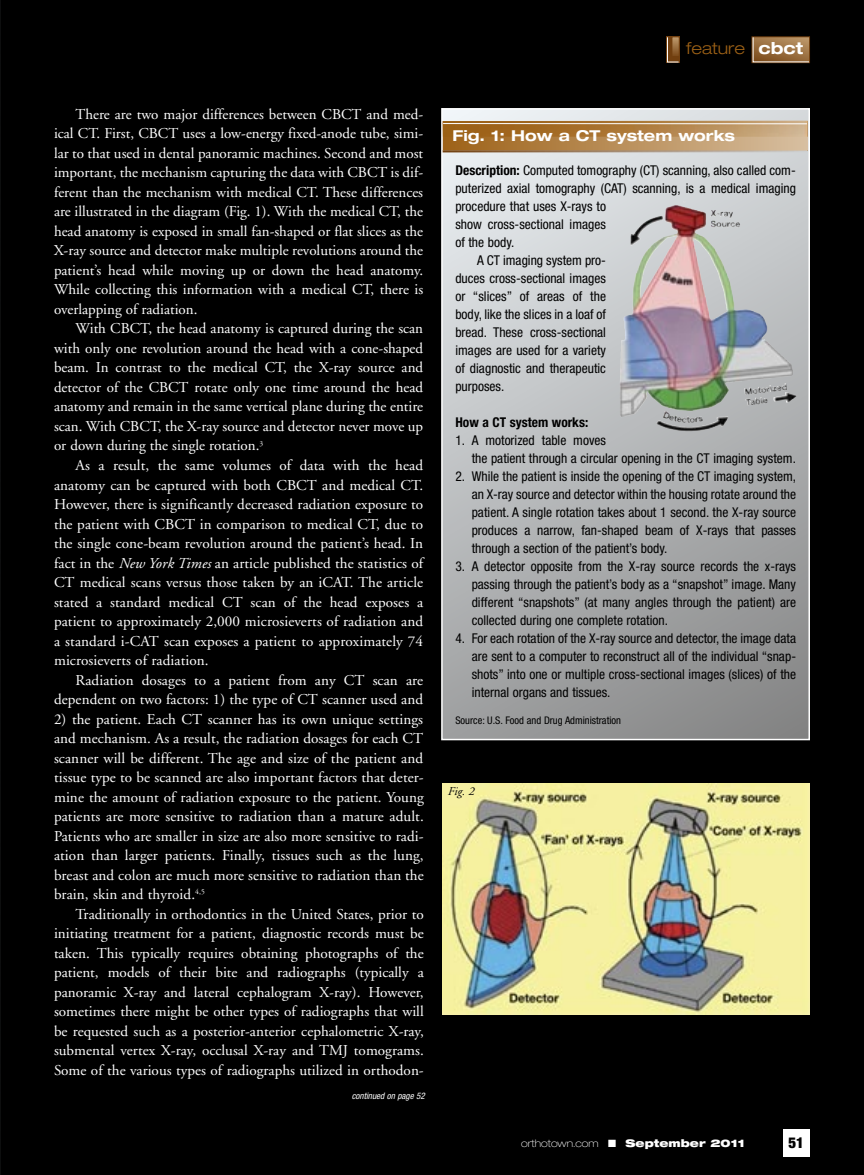
<style>
.page{position:relative;width:864px;height:1175px;background:#fff}
.page>*{position:absolute;margin:0;border:0;box-sizing:border-box;transform-origin:0 0}
.t1{font:300 expanded 16.5px "Helvetica Neue";color:#9d6116}
.t2{font:15px/19.5px "Adobe Garamond";letter-spacing:.005em;color:#fff;text-align:justify}
.t3{font:700 expanded 15px "Helvetica Neue";color:#fff}
.t4{font:900 condensed 15px "Helvetica Neue";color:#000}
.t5{font:condensed 13.5px/18px "Helvetica Neue";color:#000;text-align:justify}
.t6{font:700 condensed 13.5px "Helvetica Neue";color:#000}
.t7{font:italic 12px "Adobe Garamond";color:#000}
.t8{font:condensed 10.5px "Helvetica Neue";color:#000}
.t9{font:100 expanded 10.5px "Helvetica Neue";color:#fff}
.t10{font:italic condensed 9px "Helvetica Neue";color:#fff}
.s1{font-style:italic}
.s2{font-weight:700;color:#fff}
.s3{font-weight:700}
.s4{font-weight:900}
</style>
<div class="page">
<div style="left:0;top:0;width:864px;height:1174px;background:#000"></div>
<img style="left:0;top:0;width:1px;height:1174px">
<div style="left:752px;top:36px;width:58px;height:27px;border:1px solid #713f0f"></div>
<svg style="left:752px;top:37px;width:58px;height:26px;background:#9e7649"></svg>
<div style="left:783px;top:1129px;width:27px;height:27px;background:#fff"></div>
<div style="left:666px;top:36px;width:14px;height:27px;background:#713f0f"></div>
<svg style="left:667px;top:37px;width:12px;height:26px"></svg>
<svg style="left:444px;top:111px;width:363px;height:626px;background:#b4b6b7"></svg>
<div style="left:441px;top:108px;width:369px;height:632px;border:2px solid #fff"></div>
<div style="left:443px;top:121px;width:365px;height:29px;background:linear-gradient(to right,#9e6218,#d7bfa1)"></div>
<img style="left:443px;top:121px;width:365px;height:16px">
<hr style="left:443px;top:123px;width:364px;height:1px;background:#fff">
<img style="left:444px;top:150px;width:364px;height:2px">
<img style="left:620px;top:205px;width:86px;height:178px">
<img style="left:442px;top:783px;width:367px;height:231px">
<p class="t2" style="left:54px;top:106px;width:371px;text-indent:22px">There are two major differences between CBCT and med&shy;ical CT. First, CBCT uses a low-energy fixed-anode tube, simi&shy;lar to that used in dental panoramic machines. Second and most important, the mechanism capturing the data with CBCT is dif&shy;ferent than the mechanism with medical CT. These differences are illustrated in the diagram (Fig. 1). With the medical CT, the head anatomy is exposed in small fan-shaped or flat slices as the X-ray source and detector make multiple revolutions around the patient’s head while moving up or down the head anatomy.<br>While collecting this information with a medical CT, there is overlapping of radiation.</p>
<p class="t2" style="left:54px;top:320px;width:371px;text-indent:22px">With CBCT, the head anatomy is captured during the scan with only one revolution around the head with a cone-shaped beam. In contrast to the medical CT, the X-ray source and detector of the CBCT rotate only one time around the head anatomy and remain in the same vertical plane during the entire scan. With CBCT, the X-ray source and detector never move up or down during the single rotation.<sup>3</sup></p>
<p class="t2" style="left:54px;top:457px;width:371px;text-indent:22px">As a result, the same volumes of data with the head anatomy can be captured with both CBCT and medical CT.<br>However, there is significantly decreased radiation exposure to the patient with CBCT in comparison to medical CT, due to the single cone-beam revolution around the patient’s head. In fact in the <span class="s1">New York Times</span> an article published the statistics of CT medical scans versus those taken by an iCAT. The article stated a standard medical CT scan of the head exposes a patient to approximately 2,000 microsieverts of radiation and a standard i-CAT scan exposes a patient to approximately 74 microsieverts of radiation.</p>
<p class="t2" style="left:54px;top:671px;width:371px;text-align:right">Radiation dosages to a patient from any CT scan are dependent on two factors: 1) the type of CT scanner used and</p>
<p class="t2" style="left:54px;top:710px;width:371px">2) the patient. Each CT scanner has its own unique settings and mechanism. As a result, the radiation dosages for each CT scanner will be different. The age and size of the patient and tissue type to be scanned are also important factors that deter&shy;mine the amount of radiation exposure to the patient. Young patients are more sensitive to radiation than a mature adult.<br>Patients who are smaller in size are also more sensitive to radi&shy;ation than larger patients. Finally, tissues such as the lung, breast and colon are much more sensitive to radiation than the brain, skin and thyroid.<sup>4,5</sup></p>
<p class="t2" style="left:54px;top:905px;width:371px;text-indent:22px">Traditionally in orthodontics in the United States, prior to initiating treatment for a patient, diagnostic records must be taken. This typically requires obtaining photographs of the patient, models of their bite and radiographs (typically a panoramic X-ray and lateral cephalogram X-ray). However, sometimes there might be other types of radiographs that will be requested such as a posterior-anterior cephalometric X-ray, submental vertex X-ray, occlusal X-ray and TMJ tomograms.<br>Some of the various types of radiographs utilized in orthodon-</p>
<p class="t10" style="left:352px;top:1092px;width:76px">continued on page 52</p>
<p class="t1" style="left:686px;top:42px;width:118px">feature <span class="s2">cbct</span></p>
<p class="t3" style="left:453px;top:130px;width:284px">Fig. 1: How a CT system works</p>
<p class="t5" style="left:455px;top:162px;width:342px"><span class="s3">Description:</span> Computed tomography (CT) scanning, also called com-</p>
<p class="t5" style="left:455px;top:180px;width:342px">puterized axial tomography (CAT) scanning, is a medical imaging</p>
<p class="t5" style="left:455px;top:198px;width:152px">procedure that uses X-rays to</p>
<p class="t5" style="left:455px;top:216px;width:152px">show cross-sectional images</p>
<p class="t5" style="left:455px;top:234px;width:60px">of the body.</p>
<p class="t5" style="left:477px;top:252px;width:130px">A CT imaging system pro-</p>
<p class="t5" style="left:455px;top:270px;width:152px">duces cross-sectional images</p>
<p class="t5" style="left:455px;top:288px;width:152px">or “slices” of areas of the</p>
<p class="t5" style="left:455px;top:306px;width:152px">body, like the slices in a loaf of</p>
<p class="t5" style="left:455px;top:324px;width:152px">bread. These cross-sectional</p>
<p class="t5" style="left:455px;top:342px;width:152px">images are used for a variety</p>
<p class="t5" style="left:455px;top:360px;width:152px">of diagnostic and therapeutic</p>
<p class="t5" style="left:455px;top:378px;width:50px">purposes.</p>
<p class="t6" style="left:455px;top:417px;width:134px">How a CT system works:</p>
<p class="t5" style="left:472px;top:432px;width:326px;text-indent:-16px">1. A motorized table moves<br>the patient through a circular opening in the CT imaging system.</p>
<p class="t5" style="left:472px;top:468px;width:326px;text-indent:-16px">2. While the patient is inside the opening of the CT imaging system, an X-ray source and detector within the housing rotate around the patient. A single rotation takes about 1 second. the X-ray source produces a narrow, fan-shaped beam of X-rays that passes through a section of the patient’s body.</p>
<p class="t5" style="left:472px;top:558px;width:326px;text-indent:-16px">3. A detector opposite from the X-ray source records the x-rays passing through the patient’s body as a “snapshot” image. Many different “snapshots” (at many angles through the patient) are collected during one complete rotation.</p>
<p class="t5" style="left:472px;top:630px;width:326px;text-indent:-16px">4. For each rotation of the X-ray source and detector, the image data are sent to a computer to reconstruct all of the individual “snap&shy;shots” into one or multiple cross-sectional images (slices) of the internal organs and tissues.</p>
<p class="t8" style="left:455px;top:716px;width:167px">Source: U.S. Food and Drug Administration</p>
<p class="t7" style="left:448px;top:786px;width:28px">Fig. 2</p>
<p class="t9" style="left:521px;top:1139px;width:225px">orthotown.com ■ <span class="s4">September 2011</span></p>
<p class="t4" style="left:788px;top:1136px;width:17px">51</p>
</div>
